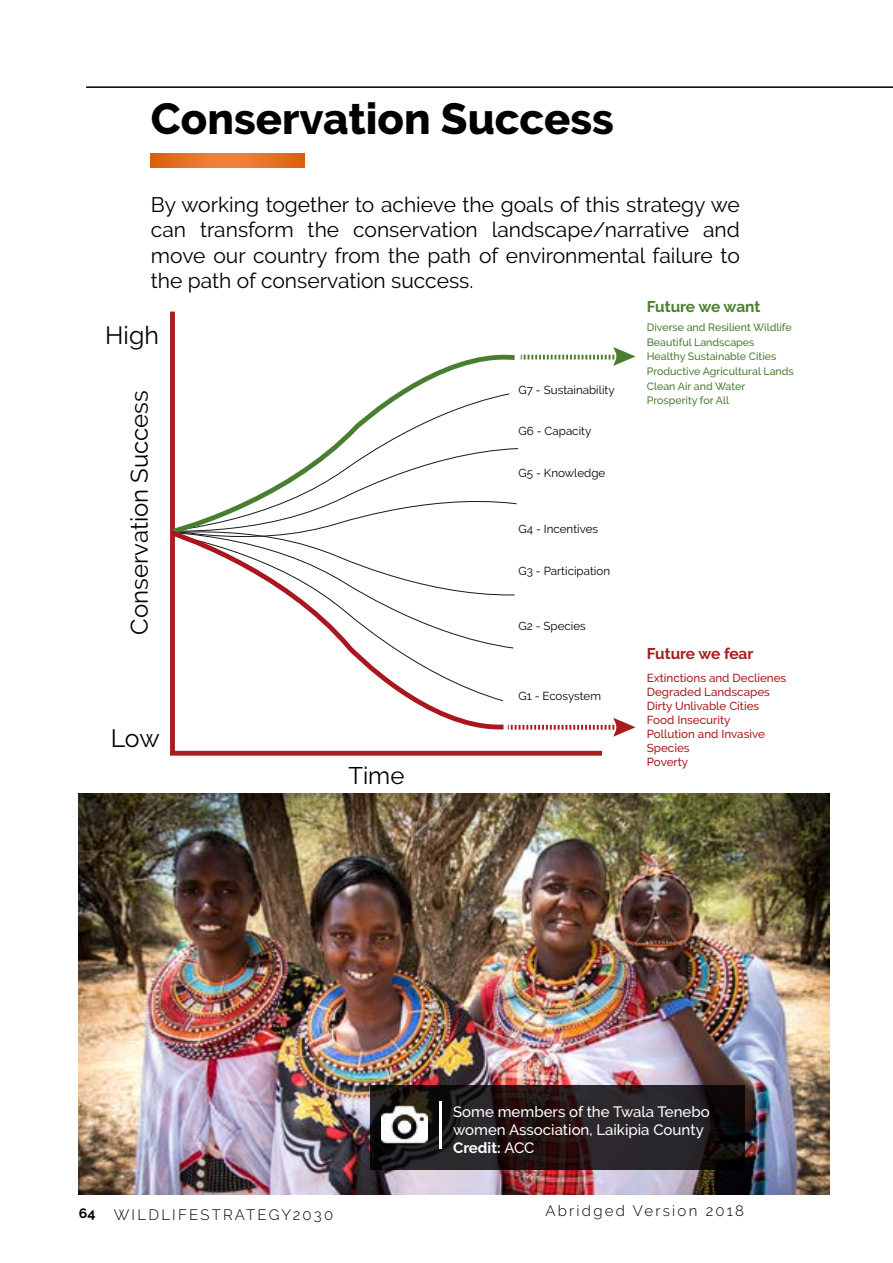
<style>
.page{position:relative;width:893px;height:1263px;background:#fff}
.page>*{position:absolute;margin:0;border:0;box-sizing:border-box;transform-origin:0 0}
.t1{font:800 43.5px "Raleway";color:#000}
.t2{font:24.9px "Raleway";color:#000}
.t3{font:24px "Raleway";color:#000}
.t4{font:21px/25.2px "Raleway";color:#000;text-align:justify}
.t5{font:700 15.45px "Raleway";letter-spacing:-.005em;color:#497e30}
.t6{font:700 15.45px "Raleway";color:#a81c1d}
.t7{font:500 15px/18px "Raleway";color:#fff}
.t8{font:300 15px "Raleway";letter-spacing:.15em;color:#000}
.t9{font:500 11.55px/14px "Raleway";color:#a81c1d}
.t10{font:11.55px "Raleway";color:#000}
.t11{font:500 10.65px/14.7px "Raleway";color:#497e30}
.s1{font-weight:700}
.s2{font-weight:700;font-size:13.5px}
</style>
<div class="page">
<hr style="left:86px;top:86px;width:807px;height:2px;background:#000">
<svg style="left:170px;top:311px;width:433px;height:445px"></svg>
<svg style="left:521px;top:347px;width:115px;height:19px"></svg>
<svg style="left:508px;top:718px;width:128px;height:19px"></svg>
<svg style="left:172px;top:350px;width:348px;height:188px"></svg>
<svg style="left:172px;top:527px;width:336px;height:205px"></svg>
<svg style="left:151px;top:153px;width:153px;height:14px;background:#e77228"></svg>
<img style="left:79px;top:794px;width:750px;height:401px">
<svg style="left:370px;top:1086px;width:374px;height:84px;background:#211a1c"></svg>
<img style="left:381px;top:1101px;width:46px;height:46px">
<hr style="left:439px;top:1101px;width:3px;height:48px;background:#fff">
<h1 class="t1" style="left:151px;top:94px;width:464px">Conservation Success</h1>
<p class="t4" style="left:151px;top:192px;width:590px">By working together to achieve the goals of this strategy we can transform the conservation landscape/narrative and move our country from the path of environmental failure to the path of conservation success.</p>
<p class="t2" style="left:105px;top:321px;width:55px">High</p>
<p class="t3" style="left:126px;top:635px;width:246px;rotate:-90deg">Conservation Success</p>
<p class="t2" style="left:111px;top:724px;width:50px">Low</p>
<p class="t3" style="left:348px;top:761px;width:57px">Time</p>
<p class="t10" style="left:518px;top:383px;width:98px">G7 - Sustainability</p>
<p class="t10" style="left:518px;top:425px;width:74px">G6 - Capacity</p>
<p class="t10" style="left:518px;top:466px;width:88px">G5 - Knowledge</p>
<p class="t10" style="left:518px;top:522px;width:81px">G4 - Incentives</p>
<p class="t10" style="left:518px;top:564px;width:93px">G3 - Participation</p>
<p class="t10" style="left:518px;top:619px;width:69px">G2 - Species</p>
<p class="t10" style="left:518px;top:689px;width:84px">G1 - Ecosystem</p>
<p class="t5" style="left:647px;top:297px;width:115px">Future we want</p>
<p class="t11" style="left:647px;top:320px;width:148px">Diverse and Resilient Wildlife<br>Beautiful Landscapes<br>Healthy Sustainable Cities<br>Productive Agricultural Lands<br>Clean Air and Water<br>Prosperity for All</p>
<p class="t6" style="left:647px;top:644px;width:108px">Future we fear</p>
<p class="t9" style="left:647px;top:671px;width:141px">Extinctions and Declienes<br>Degraded Landscapes<br>Dirty Unlivable Cities<br>Food Insecurity<br>Pollution and Invasive<br>Species<br>Poverty</p>
<p class="t7" style="left:453px;top:1102px;width:258px">Some members of the Twala Tenebo women Association, Laikipia County<br><span class="s1">Credit:</span> ACC</p>
<p class="t8" style="left:79px;top:1205px;width:256px"><span class="s2">64</span> WILDLIFESTRATEGY2030</p>
<p class="t8" style="left:545px;top:1202px;width:200px">Abridged Version 2018</p>
</div>
